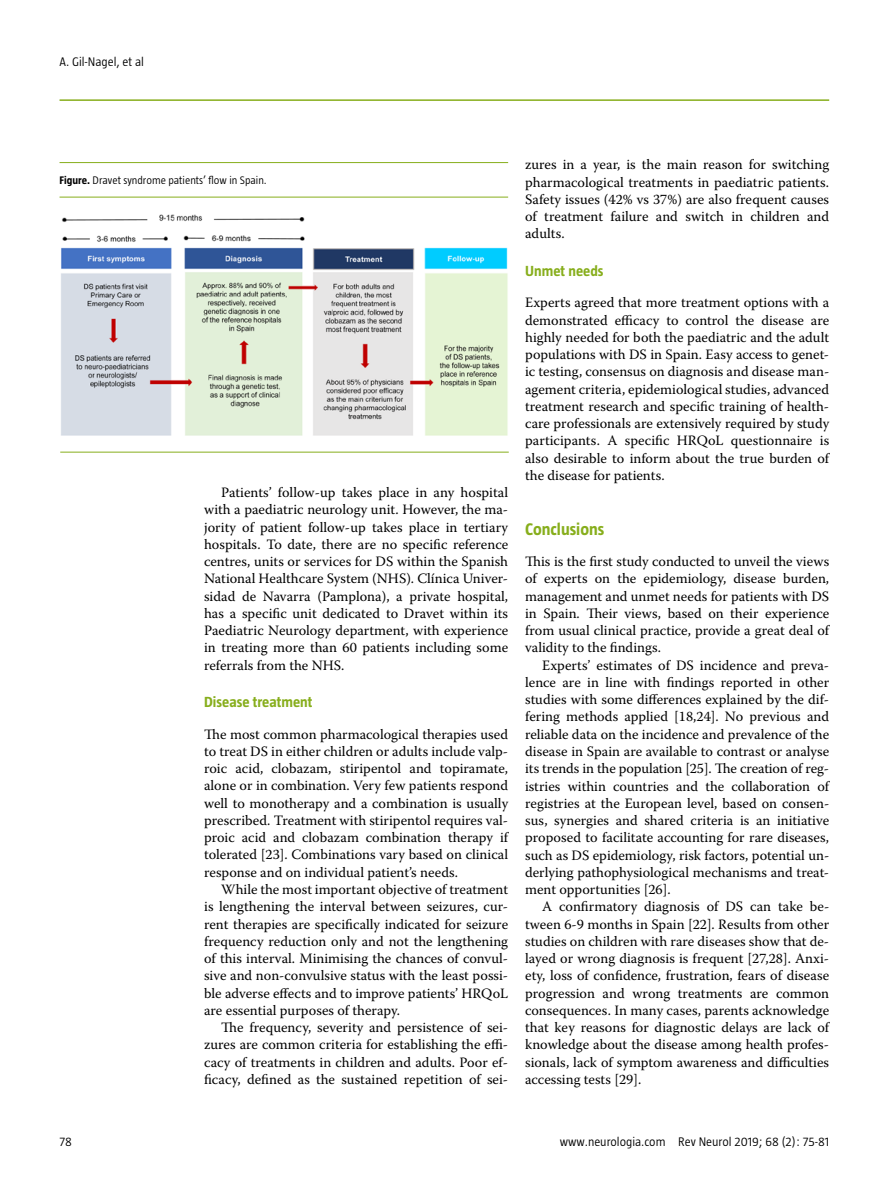
<style>
.page{position:relative;width:893px;height:1191px;background:#fff}
.page>*{position:absolute;margin:0;border:0;box-sizing:border-box;transform-origin:0 0}
.t1{font:700 17.25px "Taz";color:#87ae1c}
.t2{font:700 15px "Taz";color:#87ae1c}
.t3{font:14.25px/17.2px "Warnock Pro";color:#000;text-align:justify}
.t4{font:300 12.75px "Taz";color:#000}
.t5{font:300 11.25px "Taz";color:#000}
.s1{font-weight:700}
</style>
<div class="page">
<hr style="left:60px;top:99px;width:769px;height:2px;background:#87ae1c">
<hr style="left:60px;top:452px;width:449px;height:1px;background:#87ae1c">
<hr style="left:60px;top:162px;width:448px;height:1px;background:#87ae1c">
<hr style="left:60px;top:197px;width:448px;height:1px;background:#87ae1c">
<img style="left:61px;top:214px;width:447px;height:222px">
<p class="t4" style="left:60px;top:54px;width:86px">A. Gil-Nagel, et al</p>
<p class="t5" style="left:60px;top:174px;width:209px"><span class="s1">Figure.</span> Dravet syndrome patients’ flow in Spain.</p>
<p class="t3" style="left:204px;top:483px;width:306px;text-indent:17px">Patients’ follow-up takes place in any hospital with a paediatric neurology unit. However, the ma&shy;jority of patient follow-up takes place in tertiary hospitals. To date, there are no specific reference centres, units or services for DS within the Spanish National Healthcare System (NHS). Clínica Univer&shy;sidad de Navarra (Pamplona), a private hospital, has a specific unit dedicated to Dravet within its Paediatric Neurology department, with experience in treating more than 60 patients including some referrals from the NHS.</p>
<p class="t2" style="left:204px;top:693px;width:110px">Disease treatment</p>
<p class="t3" style="left:204px;top:725px;width:306px">The most common pharmacological therapies used to treat DS in either children or adults include valp&shy;roic acid, clobazam, stiripentol and topiramate, alone or in combination. Very few patients respond well to monotherapy and a combination is usually prescribed. Treatment with stiripentol requires val&shy;proic acid and clobazam combination therapy if tolerated [23]. Combinations vary based on clinical response and on individual patient’s needs.</p>
<p class="t3" style="left:204px;top:880px;width:306px;text-indent:17px">While the most important objective of treatment is lengthening the interval between seizures, cur&shy;rent therapies are specifically indicated for seizure frequency reduction only and not the lengthening of this interval. Minimising the chances of convul&shy;sive and non-convulsive status with the least possi&shy;ble adverse effects and to improve patients’ HRQoL are essential purposes of therapy.</p>
<p class="t3" style="left:204px;top:1018px;width:306px;text-indent:17px">The frequency, severity and persistence of sei&shy;zures are common criteria for establishing the effi&shy;cacy of treatments in children and adults. Poor ef&shy;ficacy, defined as the sustained repetition of sei-</p>
<p class="t3" style="left:525px;top:156px;width:306px">zures in a year, is the main reason for switching pharmacological treatments in paediatric patients.<br>Safety issues (42% vs 37%) are also frequent causes of treatment failure and switch in children and adults.</p>
<p class="t2" style="left:525px;top:262px;width:80px">Unmet needs</p>
<p class="t3" style="left:525px;top:294px;width:306px">Experts agreed that more treatment options with a demonstrated efficacy to control the disease are highly needed for both the paediatric and the adult populations with DS in Spain. Easy access to genet&shy;ic testing, consensus on diagnosis and disease man&shy;agement criteria, epidemiological studies, advanced treatment research and specific training of health&shy;care professionals are extensively required by study participants. A specific HRQoL questionnaire is also desirable to inform about the true burden of the disease for patients.</p>
<p class="t1" style="left:525px;top:519px;width:81px">Conclusions</p>
<p class="t3" style="left:525px;top:552px;width:306px">This is the first study conducted to unveil the views of experts on the epidemiology, disease burden, management and unmet needs for patients with DS in Spain. Their views, based on their experience from usual clinical practice, provide a great deal of validity to the findings.</p>
<p class="t3" style="left:525px;top:656px;width:306px;text-indent:17px">Experts’ estimates of DS incidence and preva&shy;lence are in line with findings reported in other studies with some differences explained by the dif&shy;fering methods applied [18,24]. No previous and reliable data on the incidence and prevalence of the disease in Spain are available to contrast or analyse its trends in the population [25]. The creation of reg&shy;istries within countries and the collaboration of registries at the European level, based on consen&shy;sus, synergies and shared criteria is an initiative proposed to facilitate accounting for rare diseases, such as DS epidemiology, risk factors, potential un&shy;derlying pathophysiological mechanisms and treat&shy;ment opportunities [26].</p>
<p class="t3" style="left:525px;top:897px;width:306px;text-indent:17px">A confirmatory diagnosis of DS can take be&shy;tween 6-9 months in Spain [22]. Results from other studies on children with rare diseases show that de&shy;layed or wrong diagnosis is frequent [27,28]. Anxi&shy;ety, loss of confidence, frustration, fears of disease progression and wrong treatments are common consequences. In many cases, parents acknowledge that key reasons for diagnostic delays are lack of knowledge about the disease among health profes&shy;sionals, lack of symptom awareness and difficulties accessing tests [29].</p>
<p class="t4" style="left:60px;top:1134px;width:14px">78</p>
<p class="t4" style="left:560px;top:1134px;width:271px">www.neurologia.com Rev Neurol 2019; 68 (2): 75-81</p>
</div>
